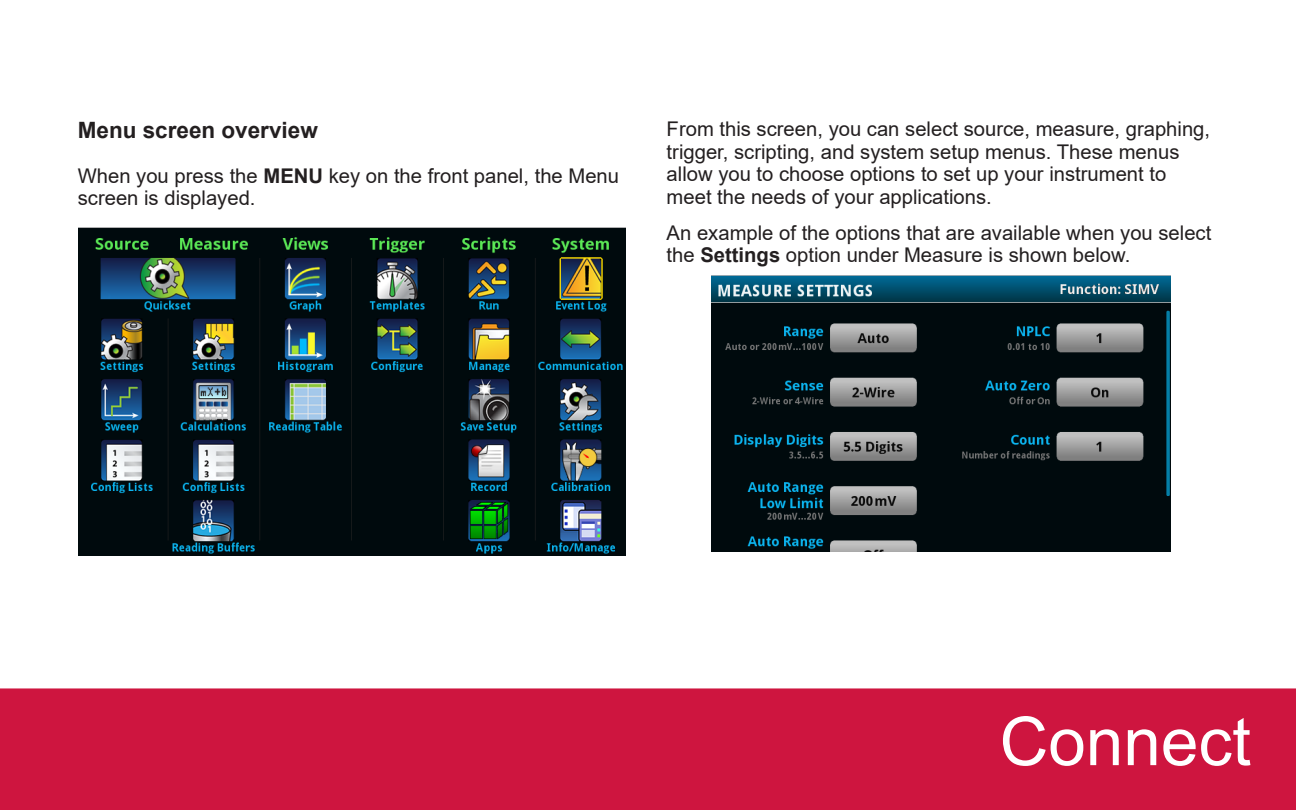
<style>
.page{position:relative;width:1296px;height:810px;background:#fff}
.page>*{position:absolute;margin:0;border:0;box-sizing:border-box;transform-origin:0 0}
.t1{font:67.5px "Arial";color:#fff}
.t2{font:700 22.5px "Arial";color:#231f20}
.t3{font:20.25px/22.5px "Arial";color:#231f20}
.s1{font-weight:700}
</style>
<div class="page">
<img style="left:78px;top:228px;width:548px;height:327px">
<img style="left:711px;top:276px;width:459px;height:275px">
<div style="left:0;top:688px;width:1296px;height:122px;background:#ce153f"></div>
<p class="t2" style="left:78px;top:114px;width:242px">Menu screen overview</p>
<p class="t3" style="left:78px;top:164px;width:543px">When you press the <span class="s1">MENU</span> key on the front panel, the Menu screen is displayed.</p>
<p class="t3" style="left:667px;top:118px;width:545px">From this screen, you can select source, measure, graphing, trigger, scripting, and system setup menus. These menus allow you to choose options to set up your instrument to meet the needs of your applications.</p>
<p class="t3" style="left:667px;top:221px;width:546px">An example of the options that are available when you select the <span class="s1">Settings</span> option under Measure is shown below.</p>
<h1 class="t1" style="left:1000px;top:695px;width:253px">Connect</h1>
</div>
